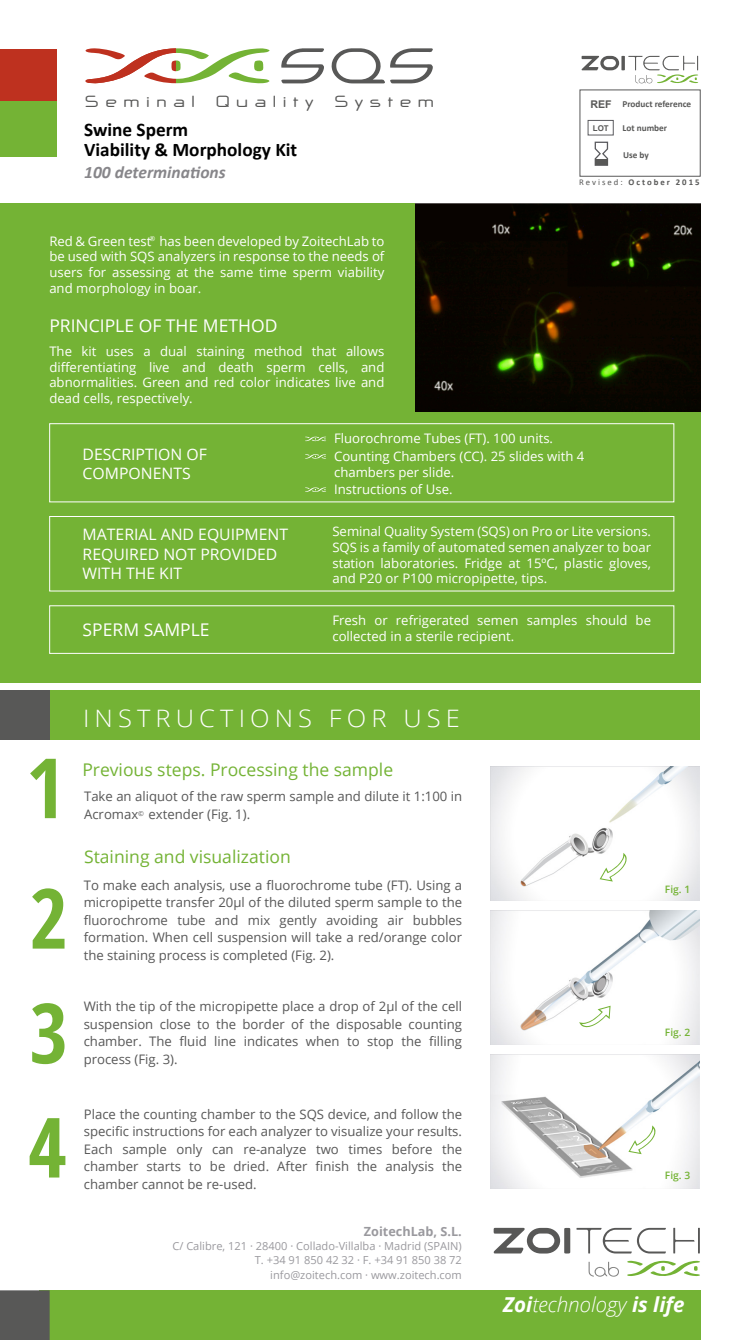
<style>
.page{position:relative;width:745px;height:1340px;background:#fff}
.page>*{position:absolute;margin:0;border:0;box-sizing:border-box;transform-origin:0 0}
.t1{font:700 condensed 83.12px "Open Sans";color:#74b335}
.t2{font:300 23.97px "Open Sans";letter-spacing:.2em;color:#fff;scale:1.06 1}
.t3{font:italic 300 20.47px "Open Sans";color:#fff}
.t4{font:700 19.95px "NP Naipol Allin One";letter-spacing:.3em;color:#585857;scale:1.09 1}
.t5{font:700 19.25px/19.2px "Calibri";color:#000}
.t6{font:17.5px "Open Sans";color:#74b335}
.t7{font:17.5px "Open Sans";color:#fff}
.t8{font:italic 700 17.5px "Calibri";color:#87868a}
.t9{font:15.75px/19.2px "Open Sans";color:#fff}
.t10{font:13.12px/17.5px "Open Sans";color:#575757;text-align:justify}
.t11{font:13.12px/15.8px "Open Sans";color:#fff;text-align:justify}
.t12{font:700 12.6px "Open Sans";color:#9a999e}
.t13{font:11.03px/14.2px "Open Sans";color:#9a999e;text-align:right}
.t14{font:700 10.67px "Arial";color:#585857}
.t15{font:600 10.33px "Open Sans";color:#74b335}
.t16{font:700 9.28px "Calibri";color:#585857}
.t17{font:700 8.75px "Calibri";letter-spacing:.225em;color:#585857}
.t18{font:700 7.88px "Arial";color:#585857}
.t19{font:7px "Open Sans";color:#fff}
.t20{font:7px "Open Sans";color:#575757}
.s1{font-weight:400}
.s2{font-weight:700}
</style>
<div class="page">
<div style="left:0;top:203px;width:699px;height:479px;background:#74b335"></div>
<svg style="left:493px;top:1227px;width:77px;height:26px"></svg>
<svg style="left:576px;top:1227px;width:89px;height:26px"></svg>
<svg style="left:673px;top:1227px;width:26px;height:26px"></svg>
<svg style="left:588px;top:1261px;width:31px;height:16px"></svg>
<svg style="left:627px;top:1260px;width:73px;height:16px"></svg>
<div style="left:39px;top:1290px;width:660px;height:49px;background:#74b335"></div>
<div style="left:0;top:1290px;width:50px;height:49px;background:#585857"></div>
<img style="left:415px;top:203px;width:284px;height:208px">
<div style="left:49px;top:423px;width:624px;height:79px;border:1px solid #fff"></div>
<svg style="left:581px;top:56px;width:117px;height:28px"></svg>
<div style="left:587px;top:120px;width:26px;height:15px;border:1px solid #5b5b5f"></div>
<svg style="left:594px;top:141px;width:14px;height:25px"></svg>
<div style="left:594px;top:159px;width:13px;height:6px;background:#585857"></div>
<div style="left:0;top:689px;width:699px;height:50px;background:#74b335"></div>
<div style="left:0;top:689px;width:50px;height:50px;background:#585857"></div>
<div style="left:49px;top:516px;width:624px;height:75px;border:1px solid #fff"></div>
<div style="left:49px;top:605px;width:624px;height:48px;border:1px solid #fff"></div>
<svg style="left:305px;top:436px;width:21px;height:5px"></svg>
<svg style="left:305px;top:454px;width:21px;height:5px"></svg>
<svg style="left:305px;top:487px;width:21px;height:5px"></svg>
<img style="left:490px;top:767px;width:209px;height:133px">
<img style="left:490px;top:910px;width:209px;height:134px">
<img style="left:490px;top:1054px;width:209px;height:133px">
<svg style="left:578px;top:1005px;width:32px;height:23px"></svg>
<svg style="left:628px;top:1125px;width:27px;height:29px"></svg>
<svg style="left:599px;top:852px;width:28px;height:29px"></svg>
<div style="left:0;top:49px;width:57px;height:56px;background:#be311f"></div>
<div style="left:0;top:101px;width:57px;height:56px;background:#74b335"></div>
<svg style="left:281px;top:48px;width:43px;height:36px"></svg>
<svg style="left:331px;top:48px;width:101px;height:36px"></svg>
<svg style="left:85px;top:48px;width:185px;height:36px"></svg>
<h3 class="t4" style="left:85px;top:91px;width:321px">Seminal Quality System</h3>
<h3 class="t5" style="left:84px;top:120px;width:214px">Swine Sperm<br>Viability &amp; Morphology Kit</h3>
<h3 class="t8" style="left:84px;top:161px;width:143px">100 determinations</h3>
<p class="t11" style="left:49px;top:233px;width:336px">Red &amp; Green test has been developed by ZoitechLab to be used with SQS analyzers in response to the needs of users for assessing at the same time sperm viability and morphology in boar.</p>
<p class="t19" style="left:149px;top:234px;width:7px">®</p>
<h3 class="t7" style="left:49px;top:313px;width:229px">PRINCIPLE OF THE METHOD</h3>
<p class="t11" style="left:49px;top:343px;width:336px">The kit uses a dual staining method that allows differentiating live and death sperm cells, and abnormalities. Green and red color indicates live and dead cells, respectively.</p>
<p class="t14" style="left:590px;top:97px;width:23px">REF</p>
<p class="t18" style="left:592px;top:123px;width:17px">LOT</p>
<p class="t16" style="left:622px;top:98px;width:70px">Product reference</p>
<p class="t16" style="left:622px;top:122px;width:46px">Lot number</p>
<p class="t16" style="left:622px;top:148px;width:27px">Use by</p>
<p class="t17" style="left:579px;top:177px;width:122px"><span class="s1">Revised:</span> October 2015</p>
<p class="t9" style="left:83px;top:444px;width:126px">DESCRIPTION OF<br>COMPONENTS</p>
<p class="t9" style="left:83px;top:524px;width:207px">MATERIAL AND EQUIPMENT<br>REQUIRED NOT PROVIDED<br>WITH THE KIT</p>
<h3 class="t7" style="left:83px;top:618px;width:128px">SPERM SAMPLE</h3>
<p class="t11" style="left:334px;top:429px;width:251px;line-height:17.5px">Fluorochrome Tubes (FT). 100 units.<br>Counting Chambers (CC). 25 slides with 4</p>
<p class="t11" style="left:334px;top:463px;width:122px;line-height:17.5px">chambers per slide.<br>Instructions of Use.</p>
<p class="t11" style="left:332px;top:523px;width:320px">Seminal Quality System (SQS) on Pro or Lite versions.<br>SQS is a family of automated semen analyzer to boar station laboratories. Fridge at 15ºC, plastic gloves, and P20 or P100 micropipette, tips.</p>
<p class="t11" style="left:332px;top:612px;width:320px">Fresh or refrigerated semen samples should be collected in a sterile recipient.</p>
<h1 class="t1" style="left:26px;top:730px;width:40px">1</h1>
<h1 class="t1" style="left:30px;top:860px;width:40px">2</h1>
<h1 class="t1" style="left:30px;top:975px;width:40px">3</h1>
<h1 class="t1" style="left:28px;top:1089px;width:40px">4</h1>
<h2 class="t2" style="left:83px;top:701px;width:357px">INSTRUCTIONS FOR USE</h2>
<h3 class="t6" style="left:82px;top:757px;width:312px">Previous steps. Processing the sample</h3>
<p class="t10" style="left:84px;top:787px;width:379px">Take an aliquot of the raw sperm sample and dilute it 1:100 in<br>Acromax extender (Fig. 1).</p>
<p class="t20" style="left:138px;top:808px;width:7px">©</p>
<h3 class="t6" style="left:84px;top:844px;width:208px">Staining and visualization</h3>
<p class="t10" style="left:84px;top:875px;width:379px">To make each analysis, use a fluorochrome tube (FT). Using a micropipette transfer 20μl of the diluted sperm sample to the fluorochrome tube and mix gently avoiding air bubbles formation. When cell suspension will take a red/orange color the staining process is completed (Fig. 2).</p>
<p class="t10" style="left:84px;top:997px;width:379px">With the tip of the micropipette place a drop of 2μl of the cell suspension close to the border of the disposable counting chamber. The fluid line indicates when to stop the filling</p>
<p class="t10" style="left:84px;top:1049px;width:95px">process (Fig. 3).</p>
<p class="t10" style="left:84px;top:1104px;width:379px">Place the counting chamber to the SQS device, and follow the specific instructions for each analyzer to visualize your results.<br>Each sample only can re-analyze two times before the chamber starts to be dried. After finish the analysis the</p>
<p class="t10" style="left:84px;top:1174px;width:174px">chamber cannot be re-used.</p>
<p class="t12" style="left:364px;top:1222px;width:99px">ZoitechLab, S.L.</p>
<p class="t13" style="left:172px;top:1238px;width:291px">C/ Calibre, 121 · 28400 · Collado-Villalba · Madrid (SPAIN)<br>T. +34 91 850 42 32 · F. +34 91 850 38 72 info@zoitech.com · www.zoitech.com</p>
<p class="t15" style="left:664px;top:881px;width:27px">Fig. 1</p>
<p class="t15" style="left:664px;top:1025px;width:27px">Fig. 2</p>
<p class="t15" style="left:664px;top:1168px;width:27px">Fig. 3</p>
<h3 class="t3" style="left:503px;top:1290px;width:183px"><span class="s2">Zoi</span>technology <span class="s2">is life</span></h3>
</div>
